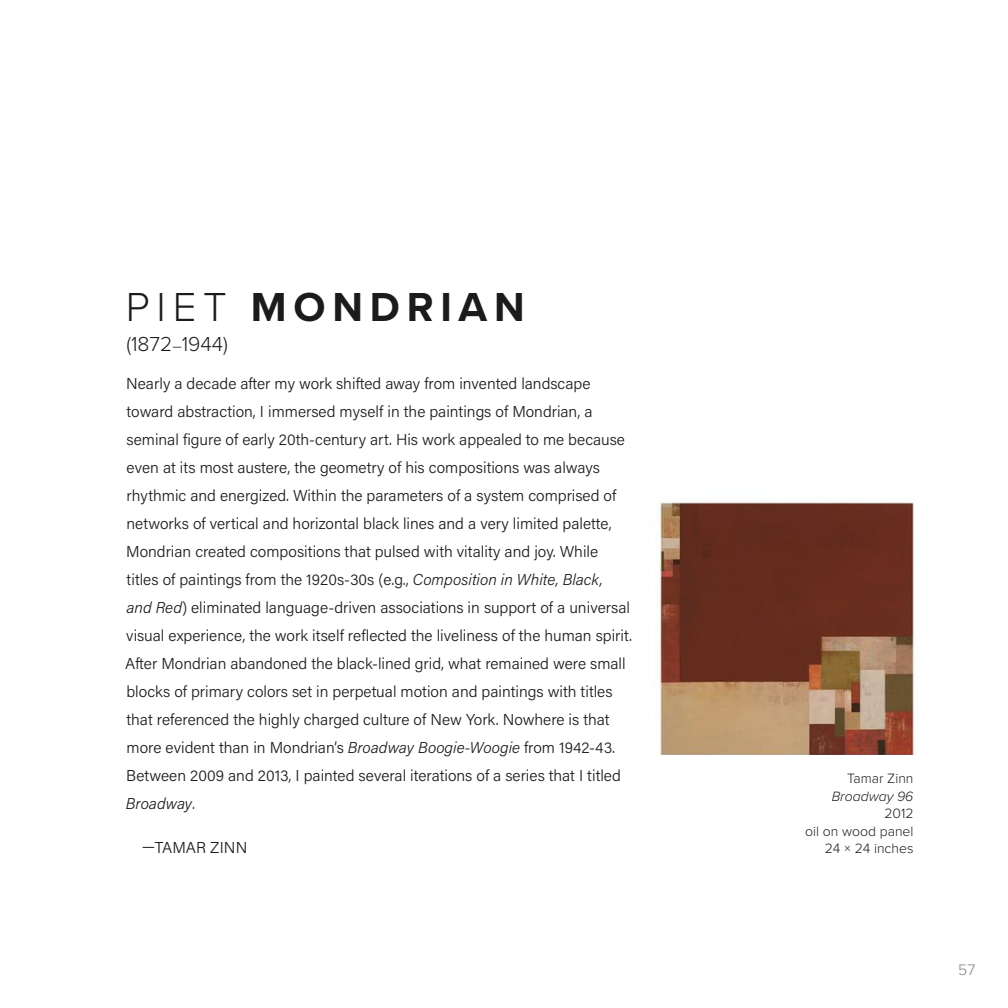
<style>
.page{position:relative;width:1008px;height:1008px;background:#fff}
.page>*{position:absolute;margin:0;border:0;box-sizing:border-box;transform-origin:0 0}
.t1{font:700 42px "Proxima Nova";letter-spacing:.16em;color:#1c1b1a}
.t2{font:300 21px "Proxima Nova";color:#1c1b1a}
.t3{font:300 15.75px/28px "Acumin Pro";color:#1c1b1a}
.t4{font:300 15.75px "Proxima Nova";color:#818383}
.t5{font:300 14px/17.5px "Proxima Nova";color:#1c1b1a;text-align:right}
.t6{font:italic 300 14px "Proxima Nova";color:#1c1b1a}
.s1{font-weight:300}
.s2{font-size:15.75px}
.s3{font-style:italic}
</style>
<div class="page">
<img style="left:659px;top:502px;width:256px;height:252px">
<h1 class="t1" style="left:126px;top:276px;width:400px"><span class="s1">PIET</span> MONDRIAN</h1>
<h2 class="t2" style="left:126px;top:328px;width:103px">(1872<span class="s2">–</span>1944)</h2>
<p class="t3" style="left:125px;top:369px;width:508px">Nearly a decade after my work shifted away from invented landscape toward abstraction, I immersed myself in the paintings of Mondrian, a seminal figure of early 20th-century art. His work appealed to me because even at its most austere, the geometry of his compositions was always rhythmic and energized. Within the parameters of a system comprised of networks of vertical and horizontal black lines and a very limited palette, Mondrian created compositions that pulsed with vitality and joy. While titles of paintings from the 1920s-30s (e.g., <span class="s3">Composition in White, Black,<br>and Red</span>) eliminated language-driven associations in support of a universal visual experience, the work itself reflected the liveliness of the human spirit.<br>After Mondrian abandoned the black-lined grid, what remained were small blocks of primary colors set in perpetual motion and paintings with titles that referenced the highly charged culture of New York. Nowhere is that more evident than in Mondrian’s <span class="s3">Broadway Boogie-Woogie</span> from 1942-43.<br>Between 2009 and 2013, I painted several iterations of a series that I titled <span class="s3">Broadway</span>.</p>
<p class="t3" style="left:142px;top:833px;width:107px">—TAMAR ZINN</p>
<p class="t5" style="left:847px;top:769px;width:68px">Tamar Zinn</p>
<p class="t6" style="left:832px;top:785px;width:83px">Broadway 96</p>
<p class="t5" style="left:805px;top:804px;width:110px">2012<br>oil on wood panel<br>24 × 24 inches</p>
<p class="t4" style="left:958px;top:958px;width:19px">57</p>
</div>
